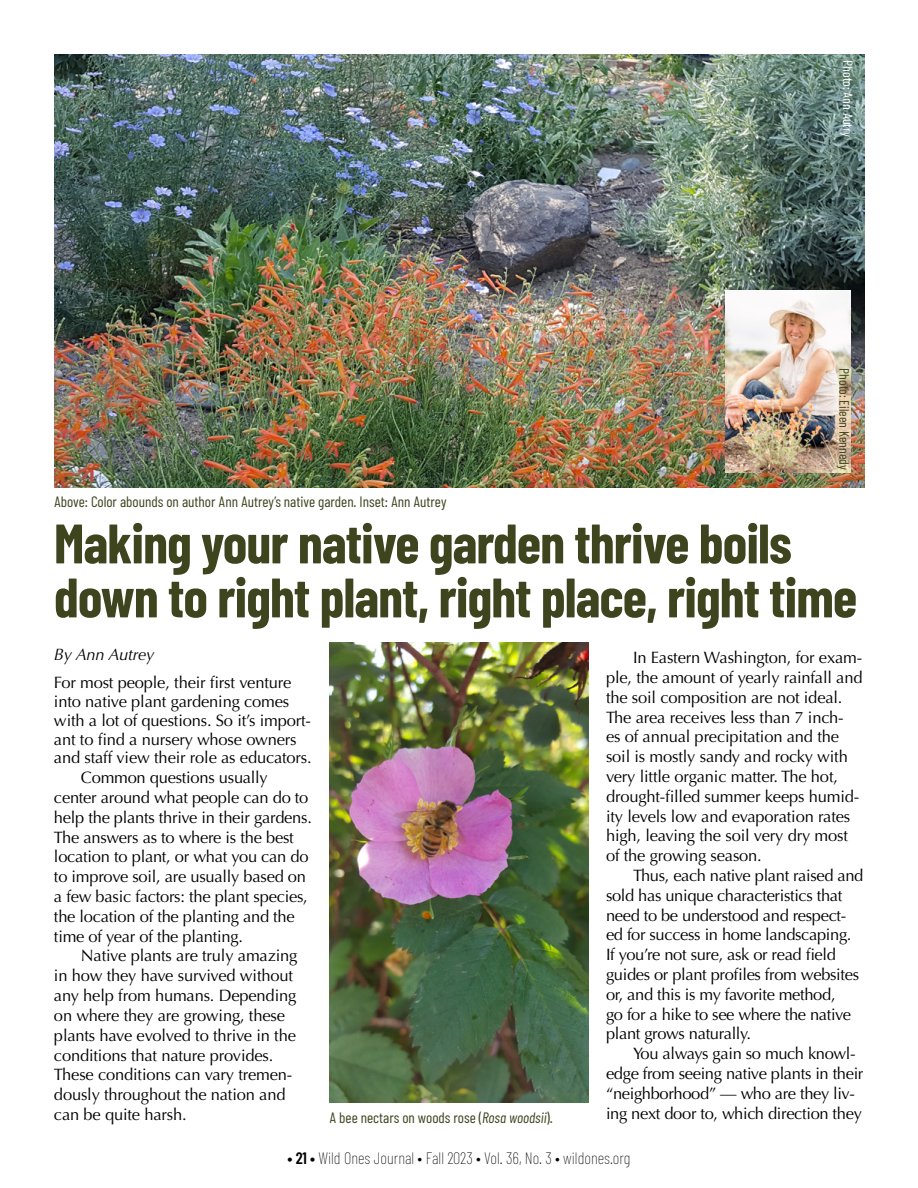
<style>
.page{position:relative;width:918px;height:1188px;background:#fff}
.page>*{position:absolute;margin:0;border:0;box-sizing:border-box;transform-origin:0 0}
.t1{font:700 55.5px/54px "Barlow Condensed";letter-spacing:-.015em;color:#3d441e}
.t2{font:16.5px/19.8px "Optima";letter-spacing:-.015em;color:#000}
.t3{font:100 16.5px "Barlow Condensed";color:#000}
.t4{font:italic 16.5px "Optima";letter-spacing:-.01em;color:#000}
.t5{font:15px "Barlow Condensed";color:#3d441e}
.t6{font:13.5px "Barlow Condensed";color:#3d441e}
.t7{font:13.5px "Barlow Condensed";color:#fff}
.s1{font-style:italic}
.s2{font-weight:600}
</style>
<div class="page">
<img style="left:54px;top:55px;width:810px;height:433px">
<img style="left:725px;top:290px;width:126px;height:183px">
<img style="left:329px;top:643px;width:259px;height:460px">
<p class="t7" style="left:857px;top:60px;width:78px;rotate:90deg">Photo: Ann Autry</p>
<p class="t5" style="left:54px;top:492px;width:394px">Above: Color abounds on author Ann Autrey’s native garden. Inset: Ann Autrey</p>
<p class="t6" style="left:853px;top:368px;width:103px;rotate:90deg">Photo: Eileen Kennedy</p>
<h1 class="t1" style="left:54px;top:515px;width:805px">Making your native garden thrive boils down to right plant, right place, right time</h1>
<p class="t4" style="left:54px;top:644px;width:102px">By Ann Autrey</p>
<p class="t2" style="left:54px;top:672px;width:239px">For most people, their first venture</p>
<p class="t2" style="left:54px;top:691px;width:237px">into native plant gardening comes</p>
<p class="t2" style="left:54px;top:710px;width:259px">with a lot of questions. So it’s import-</p>
<p class="t2" style="left:54px;top:729px;width:244px">ant to find a nursery whose owners</p>
<p class="t2" style="left:54px;top:748px;width:259px">and staff view their role as educators.</p>
<p class="t2" style="left:81px;top:768px;width:188px">Common questions usually</p>
<p class="t2" style="left:54px;top:788px;width:256px">center around what people can do to</p>
<p class="t2" style="left:54px;top:808px;width:259px">help the plants thrive in their gardens.</p>
<p class="t2" style="left:54px;top:827px;width:241px">The answers as to where is the best</p>
<p class="t2" style="left:54px;top:847px;width:256px">location to plant, or what you can do</p>
<p class="t2" style="left:54px;top:867px;width:254px">to improve soil, are usually based on</p>
<p class="t2" style="left:54px;top:887px;width:255px">a few basic factors: the plant species,</p>
<p class="t2" style="left:54px;top:907px;width:242px">the location of the planting and the</p>
<p class="t2" style="left:54px;top:926px;width:191px">time of year of the planting.</p>
<p class="t2" style="left:81px;top:946px;width:218px">Native plants are truly amazing</p>
<p class="t2" style="left:54px;top:966px;width:241px">in how they have survived without</p>
<p class="t2" style="left:54px;top:986px;width:244px">any help from humans. Depending</p>
<p class="t2" style="left:54px;top:1006px;width:232px">on where they are growing, these</p>
<p class="t2" style="left:54px;top:1025px;width:243px">plants have evolved to thrive in the</p>
<p class="t2" style="left:54px;top:1045px;width:221px">conditions that nature provides.</p>
<p class="t2" style="left:54px;top:1065px;width:240px">These conditions can vary tremen-</p>
<p class="t2" style="left:54px;top:1085px;width:233px">dously throughout the nation and</p>
<p class="t2" style="left:54px;top:1105px;width:134px">can be quite harsh.</p>
<p class="t5" style="left:329px;top:1108px;width:225px">A bee nectars on woods rose (<span class="s1">Rosa woodsii</span>).</p>
<p class="t2" style="left:606px;top:648px;width:258px;text-indent:27px">In Eastern Washington, for exam&shy;ple, the amount of yearly rainfall and the soil composition are not ideal.<br>The area receives less than 7 inch-<br>es of annual precipitation and the soil is mostly sandy and rocky with very little organic matter. The hot, drought-filled summer keeps humid&shy;ity levels low and evaporation rates high, leaving the soil very dry most of the growing season.</p>
<p class="t2" style="left:606px;top:866px;width:259px;text-indent:27px">Thus, each native plant raised and sold has unique characteristics that need to be understood and respect&shy;ed for success in home landscaping.<br>If you’re not sure, ask or read field guides or plant profiles from websites or, and this is my favorite method,<br>go for a hike to see where the native plant grows naturally.</p>
<p class="t2" style="left:606px;top:1044px;width:259px;text-indent:27px">You always gain so much knowl&shy;edge from seeing native plants in their “neighborhood” — who are they liv&shy;ing next door to, which direction they</p>
<p class="t3" style="left:288px;top:1148px;width:344px"><span class="s2">• 21 •</span> Wild Ones Journal • Fall 2023 • Vol. 36, No. 3 • wildones.org</p>
</div>
